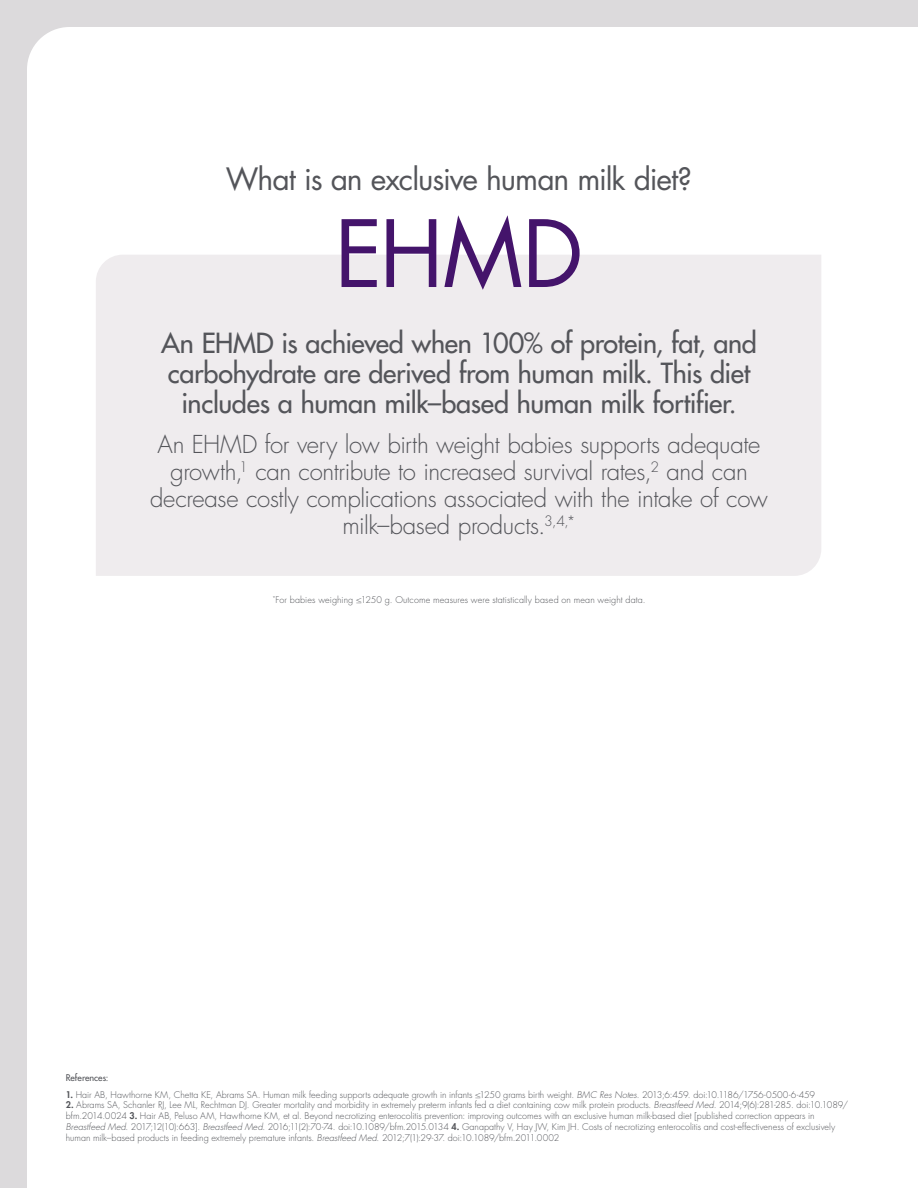
<style>
.page{position:relative;width:918px;height:1188px;background:#dcdadc}
.page>*{position:absolute;margin:0;border:0;box-sizing:border-box;transform-origin:0 0}
.t1{font:90px "Futura Std";color:#44146b}
.t2{font:30px "Futura Std";letter-spacing:-.035em;color:#54555a}
.t3{font:500 27px/30px "Futura Std";letter-spacing:-.015em;color:#54555a;text-align:center}
.t4{font:300 24px/27px "Futura Std";letter-spacing:-.015em;color:#54555a;text-align:center}
.X-Copy{font:300 9px/10.8px "Futura Std";color:#54555a}
.t5{font:500 9px "Futura Std";letter-spacing:.005em;color:#54555a}
.s1{font-weight:800}
.s2{font-style:italic}
</style>
<div class="page">
<div style="left:27px;top:27px;width:891px;height:1161px;background:#fff"></div>
<div style="left:96px;top:255px;width:725px;height:321px;background:#efecee"></div>
<p class="t2" style="left:226px;top:160px;width:468px">What is an exclusive human milk diet?</p>
<p class="t1" style="left:335px;top:196px;width:250px">EHMD</p>
<p class="t3" style="left:161px;top:328px;width:597px">An EHMD is achieved when 100% of protein, fat, and carbohydrate are derived from human milk. This diet includes a human milk–based human milk fortifier.</p>
<p class="t4" style="left:150px;top:432px;width:619px">An EHMD for very low birth weight babies supports adequate growth,<sup>1</sup> can contribute to increased survival rates,<sup>2</sup> and can decrease costly complications associated with the intake of cow milk–based products.<sup>3,4,*</sup></p>
<p class="X-Copy" style="left:272px;top:594px;width:375px"><sup>*</sup>For babies weighing ≤1250 g. Outcome measures were statistically based on mean weight data.</p>
<p class="t5" style="left:66px;top:1072px;width:44px">References:</p>
<p class="X-Copy" style="left:66px;top:1089px;width:751px"><span class="s1">1.</span> Hair AB, Hawthorne KM, Chetta KE, Abrams SA. Human milk feeding supports adequate growth in infants ≤1250 grams birth weight. <span class="s2">BMC Res Notes</span>. 2013;6:459. doi:10.1186/1756-0500-6-459</p>
<p class="X-Copy" style="left:66px;top:1100px;width:784px"><span class="s1">2.</span> Abrams SA, Schanler RJ, Lee ML, Rechtman DJ. Greater mortality and morbidity in extremely preterm infants fed a diet containing cow milk protein products. <span class="s2">Breastfeed Med.</span> 2014;9(6):281-285. doi:10.1089/ bfm.2014.0024 <span class="s1">3.</span> Hair AB, Peluso AM, Hawthorne KM, et al. Beyond necrotizing enterocolitis prevention: improving outcomes with an exclusive human milk-based diet [published correction appears in <span class="s2">Breastfeed Med</span>. 2017;12(10):663]. <span class="s2">Breastfeed Med</span>. 2016;11(2):70-74. doi:10.1089/bfm.2015.0134 <span class="s1">4.</span> Ganapathy V, Hay JW, Kim JH. Costs of necrotizing enterocolitis and cost-effectiveness of exclusively human milk–based products in feeding extremely premature infants. <span class="s2">Breastfeed Med</span>. 2012;7(1):29-37. doi:10.1089/bfm.2011.0002</p>
</div>
